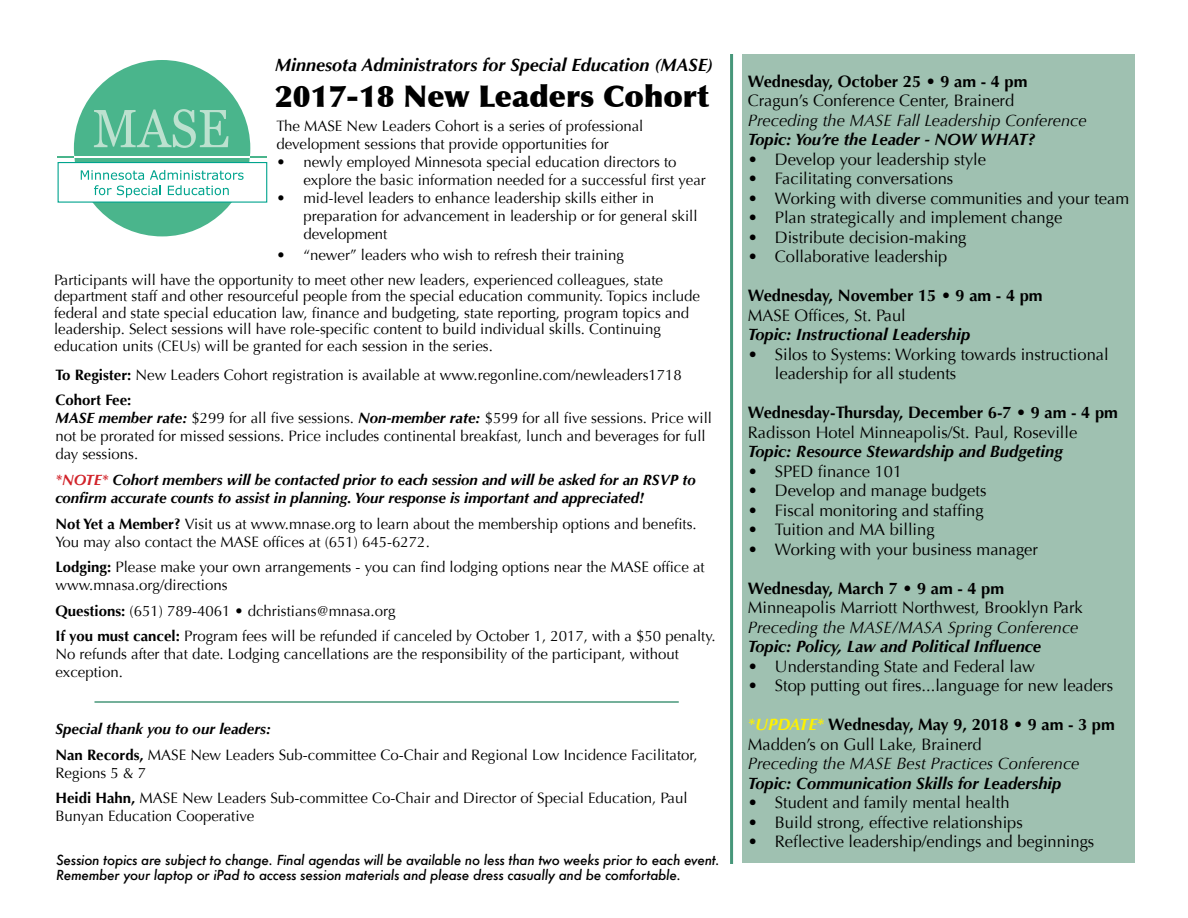
<style>
.page{position:relative;width:1188px;height:918px;background:#fff}
.page>*{position:absolute;margin:0;border:0;box-sizing:border-box;transform-origin:0 0}
.t1{font:900 30px "Optima";color:#000}
.t2{font:italic 700 18px "Optima";color:#000}
.t3{font:16.5px/19.5px "Optima";color:#000}
.t4{font:700 16.5px/19.5px "Optima";color:#000}
.t5{font:italic 700 16.5px "Optima";color:#000}
.t6{font:italic 16.5px "Optima";color:#000}
.t7{font:15px/18px "Optima";color:#000}
.t8{font:italic 700 15px/18px "Optima";color:#000}
.t9{font:italic 500 13.5px/15px "Futura";letter-spacing:-.02em;color:#000}
.s1{font-weight:700}
.s2{font-weight:700;font-style:italic}
.s3{color:#d2232a}
.s4{font-style:italic;color:#fff200}
.s5{font-weight:400}
</style>
<div class="page">
<div style="left:742px;top:55px;width:393px;height:808px;background:#9fc1b1"></div>
<div style="left:74px;top:60px;width:176px;height:176px;background:#4ab58c;border-radius:50%"></div>
<div style="left:58px;top:163px;width:209px;height:39px;background:#fff"></div>
<div style="left:58px;top:162px;width:209px;height:41px;border:1px solid #00a48e"></div>
<svg style="left:94px;top:109px;width:134px;height:39px"></svg>
<hr style="left:57px;top:156px;width:210px;height:2px;background:#4ab58c">
<hr style="left:74px;top:156px;width:176px;height:2px;background:#fff">
<svg style="left:81px;top:170px;width:163px;height:28px"></svg>
<hr style="left:730px;top:54px;width:3px;height:810px;background:#47977a">
<hr style="left:94px;top:701px;width:585px;height:2px;background:#47977a">
<p class="t2" style="left:275px;top:55px;width:439px">Minnesota Administrators for Special Education (MASE)</p>
<h1 class="t1" style="left:275px;top:78px;width:435px">2017-18 New Leaders Cohort</h1>
<p class="t7" style="left:276px;top:117px;width:368px">The MASE New Leaders Cohort is a series of professional development sessions that provide opportunities for</p>
<p class="t7" style="left:303px;top:153px;width:404px;text-indent:-27px">• newly employed Minnesota special education directors to explore the basic information needed for a successful first year</p>
<p class="t7" style="left:303px;top:189px;width:396px;text-indent:-27px">• mid-level leaders to enhance leadership skills either in preparation for advancement in leadership or for general skill development</p>
<p class="t7" style="left:54px;top:243px;width:611px;line-height:24.5px;text-indent:222px">• “newer” leaders who wish to refresh their training<br>Participants will have the opportunity to meet other new leaders, experienced colleagues, state</p>
<p class="t7" style="left:54px;top:288px;width:648px;line-height:16.5px">department staff and other resourceful people from the special education community. Topics include federal and state special education law, finance and budgeting, state reporting, program topics and leadership. Select sessions will have role-specific content to build individual skills. Continuing education units (CEUs) will be granted for each session in the series.</p>
<p class="t7" style="left:55px;top:362px;width:628px;line-height:25.5px"><span class="s1">To Register:</span> New Leaders Cohort registration is available at www.regonline.com/newleaders1718<br><span class="s1">Cohort Fee:</span></p>
<p class="t7" style="left:55px;top:410px;width:658px"><span class="s2">MASE member rate:</span> $299 for all five sessions. <span class="s2">Non-member rate:</span> $599 for all five sessions. Price will not be prorated for missed sessions. Price includes continental breakfast, lunch and beverages for full day sessions.</p>
<p class="t8" style="left:55px;top:471px;width:642px"><span class="s3">*NOTE*</span> Cohort members will be contacted prior to each session and will be asked for an RSVP to confirm accurate counts to assist in planning. Your response is important and appreciated!</p>
<p class="t7" style="left:55px;top:515px;width:643px"><span class="s1">Not Yet a Member?</span> Visit us at www.mnase.org to learn about the membership options and benefits.<br>You may also contact the MASE offices at (651) 645-6272.</p>
<p class="t7" style="left:55px;top:558px;width:651px"><span class="s1">Lodging:</span> Please make your own arrangements - you can find lodging options near the MASE office at www.mnasa.org/directions</p>
<p class="t7" style="left:55px;top:598px;width:662px;line-height:25.5px"><span class="s1">Questions:</span> (651) 789-4061 • dchristians@mnasa.org<br><span class="s1">If you must cancel:</span> Program fees will be refunded if canceled by October 1, 2017, with a $50 penalty.</p>
<p class="t7" style="left:55px;top:645px;width:625px">No refunds after that date. Lodging cancellations are the responsibility of the participant, without exception.</p>
<p class="t7" style="left:55px;top:717px;width:644px;line-height:25.5px"><span class="s2">Special thank you to our leaders:<br></span><span class="s1">Nan Records,</span> MASE New Leaders Sub-committee Co-Chair and Regional Low Incidence Facilitator,</p>
<p class="t7" style="left:55px;top:760px;width:634px;line-height:25.5px">Regions 5 &amp; 7<br><span class="s1">Heidi Hahn,</span> MASE New Leaders Sub-committee Co-Chair and Director of Special Education, Paul</p>
<p class="t7" style="left:55px;top:808px;width:200px">Bunyan Education Cooperative</p>
<p class="t9" style="left:56px;top:852px;width:665px">Session topics are subject to change. Final agendas will be available no less than two weeks prior to each event.<br>Remember your laptop or iPad to access session materials and please dress casually and be comfortable.</p>
<p class="t4" style="left:748px;top:71px;width:281px">Wednesday, October 25 • 9 am - 4 pm</p>
<p class="t3" style="left:748px;top:91px;width:268px">Cragun’s Conference Center, Brainerd</p>
<p class="t6" style="left:748px;top:110px;width:340px">Preceding the MASE Fall Leadership Conference</p>
<p class="t5" style="left:748px;top:130px;width:289px">Topic: You’re the Leader - NOW WHAT?</p>
<p class="t3" style="left:748px;top:149px;width:240px">• Develop your leadership style</p>
<p class="t3" style="left:748px;top:169px;width:207px">• Facilitating conversations</p>
<p class="t3" style="left:748px;top:188px;width:383px">• Working with diverse communities and your team</p>
<p class="t3" style="left:748px;top:208px;width:316px">• Plan strategically and implement change</p>
<p class="t3" style="left:748px;top:227px;width:220px">• Distribute decision-making</p>
<p class="t3" style="left:748px;top:247px;width:201px">• Collaborative leadership</p>
<p class="t4" style="left:748px;top:286px;width:296px">Wednesday, November 15 • 9 am - 4 pm</p>
<p class="t3" style="left:748px;top:306px;width:160px">MASE Offices, St. Paul</p>
<p class="t5" style="left:748px;top:325px;width:224px">Topic: Instructional Leadership</p>
<p class="t3" style="left:775px;top:345px;width:335px;text-indent:-27px">• Silos to Systems: Working towards instructional leadership for all students</p>
<p class="t4" style="left:748px;top:403px;width:372px">Wednesday-Thursday, December 6-7 • 9 am - 4 pm</p>
<p class="t3" style="left:748px;top:423px;width:331px">Radisson Hotel Minneapolis/St. Paul, Roseville</p>
<p class="t5" style="left:748px;top:442px;width:317px">Topic: Resource Stewardship and Budgeting</p>
<p class="t3" style="left:748px;top:462px;width:156px">• SPED finance 101</p>
<p class="t3" style="left:748px;top:481px;width:240px">• Develop and manage budgets</p>
<p class="t3" style="left:748px;top:501px;width:237px">• Fiscal monitoring and staffing</p>
<p class="t3" style="left:748px;top:520px;width:188px">• Tuition and MA billing</p>
<p class="t3" style="left:748px;top:540px;width:292px">• Working with your business manager</p>
<p class="t4" style="left:748px;top:579px;width:258px">Wednesday, March 7 • 9 am - 4 pm</p>
<p class="t3" style="left:748px;top:598px;width:337px">Minneapolis Marriott Northwest, Brooklyn Park</p>
<p class="t6" style="left:748px;top:617px;width:332px">Preceding the MASE/MASA Spring Conference</p>
<p class="t5" style="left:748px;top:637px;width:295px">Topic: Policy, Law and Political Influence</p>
<p class="t3" style="left:748px;top:657px;width:289px">• Understanding State and Federal law</p>
<p class="t3" style="left:748px;top:676px;width:367px">• Stop putting out fires...language for new leaders</p>
<p class="t4" style="left:748px;top:715px;width:368px"><span class="s4">*UPDATE*</span> Wednesday, May 9, 2018 • 9 am - 3 pm<br><span class="s5">Madden’s on Gull Lake, Brainerd</span></p>
<p class="t6" style="left:748px;top:754px;width:333px">Preceding the MASE Best Practices Conference</p>
<p class="t5" style="left:748px;top:773px;width:315px">Topic: Communication Skills for Leadership</p>
<p class="t3" style="left:748px;top:793px;width:263px">• Student and family mental health</p>
<p class="t3" style="left:748px;top:813px;width:277px">• Build strong, effective relationships</p>
<p class="t3" style="left:748px;top:832px;width:348px">• Reflective leadership/endings and beginnings</p>
</div>
